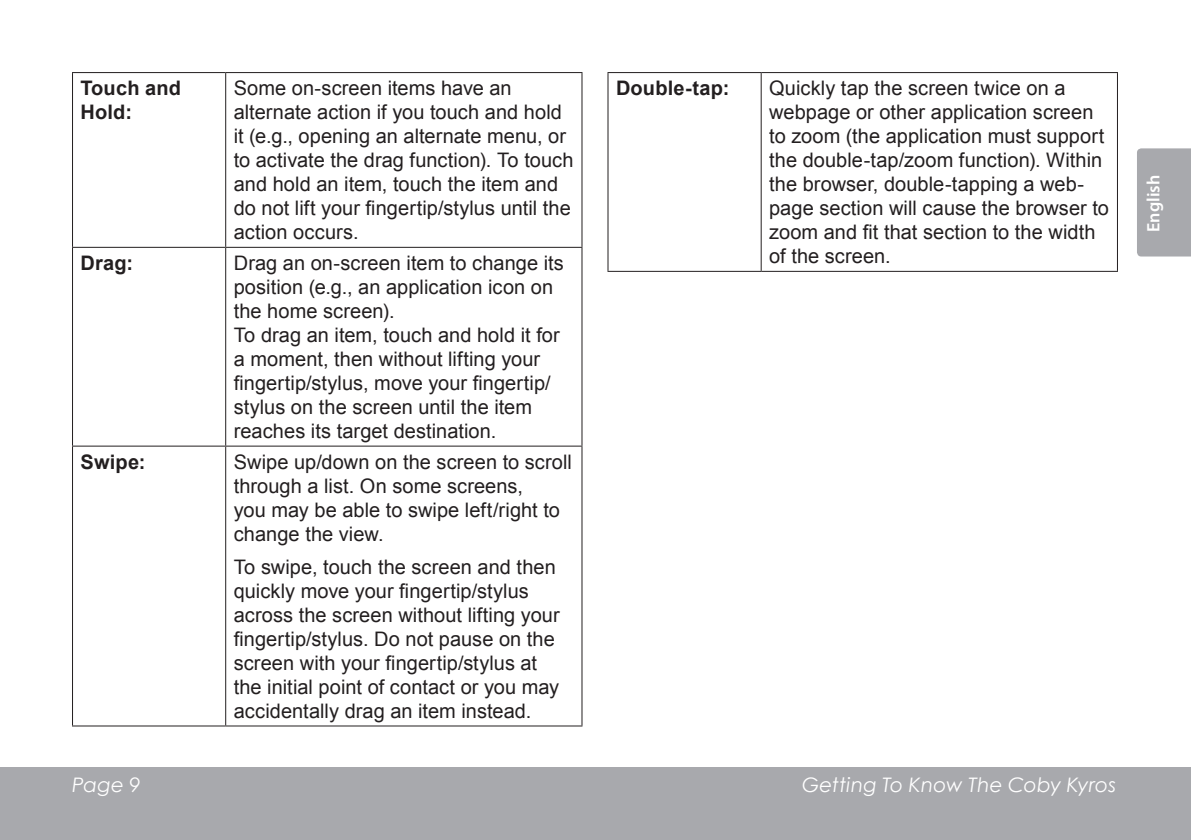
<style>
.page{position:relative;width:1191px;height:840px;background:#fff}
.page>*{position:absolute;margin:0;border:0;box-sizing:border-box;transform-origin:0 0}
.t1{font:20px/24px "Arial";letter-spacing:.005em;color:#231f20}
.t2{font:700 20px/24px "Arial";letter-spacing:.01em;color:#231f20}
.t3{font:italic 20px "Century Gothic";letter-spacing:.005em;color:#fff}
.t4{font:600 18px "Myriad Pro";letter-spacing:.005em;color:#fff}
</style>
<div class="page">
<div style="left:0;top:767px;width:1191px;height:72px;background:#a8a9ad"></div>
<div style="left:1137px;top:148px;width:54px;height:108px;background:#a8a9ad"></div>
<hr style="left:72px;top:72px;width:154px;height:1px;background:#231f20">
<hr style="left:72px;top:73px;width:1px;height:174px;background:#231f20">
<hr style="left:226px;top:72px;width:356px;height:1px;background:#231f20">
<hr style="left:225px;top:73px;width:1px;height:174px;background:#231f20">
<hr style="left:581px;top:73px;width:1px;height:174px;background:#231f20">
<hr style="left:72px;top:247px;width:154px;height:1px;background:#231f20">
<hr style="left:72px;top:248px;width:1px;height:197px;background:#231f20">
<hr style="left:226px;top:247px;width:356px;height:1px;background:#231f20">
<hr style="left:225px;top:248px;width:1px;height:197px;background:#231f20">
<hr style="left:581px;top:248px;width:1px;height:197px;background:#231f20">
<hr style="left:72px;top:445px;width:154px;height:1px;background:#231f20">
<hr style="left:72px;top:446px;width:1px;height:279px;background:#231f20">
<hr style="left:226px;top:445px;width:356px;height:1px;background:#231f20">
<hr style="left:225px;top:446px;width:1px;height:279px;background:#231f20">
<hr style="left:581px;top:446px;width:1px;height:279px;background:#231f20">
<hr style="left:72px;top:725px;width:154px;height:1px;background:#231f20">
<hr style="left:226px;top:725px;width:356px;height:1px;background:#231f20">
<hr style="left:607px;top:72px;width:154px;height:1px;background:#231f20">
<hr style="left:607px;top:73px;width:1px;height:198px;background:#231f20">
<hr style="left:761px;top:72px;width:357px;height:1px;background:#231f20">
<hr style="left:760px;top:73px;width:1px;height:198px;background:#231f20">
<hr style="left:1117px;top:73px;width:1px;height:198px;background:#231f20">
<hr style="left:607px;top:271px;width:154px;height:1px;background:#231f20">
<hr style="left:761px;top:271px;width:357px;height:1px;background:#231f20">
<p class="t2" style="left:80px;top:77px;width:102px">Touch and<br>Hold:</p>
<p class="t1" style="left:234px;top:76px;width:341px">Some on-screen items have an alternate action if you touch and hold it (e.g., opening an alternate menu, or to activate the drag function). To touch and hold an item, touch the item and do not lift your fingertip/stylus until the action occurs.</p>
<p class="t2" style="left:80px;top:251px;width:54px">Drag:</p>
<p class="t1" style="left:234px;top:251px;width:332px">Drag an on-screen item to change its position (e.g., an application icon on the home screen).<br>To drag an item, touch and hold it for a moment, then without lifting your fingertip/stylus, move your fingertip/ stylus on the screen until the item reaches its target destination.</p>
<p class="t2" style="left:80px;top:450px;width:66px">Swipe:</p>
<p class="t1" style="left:234px;top:449px;width:340px">Swipe up/down on the screen to scroll through a list. On some screens,<br>you may be able to swipe left/right to change the view.</p>
<p class="t1" style="left:234px;top:554px;width:327px">To swipe, touch the screen and then quickly move your fingertip/stylus across the screen without lifting your fingertip/stylus. Do not pause on the screen with your fingertip/stylus at the initial point of contact or you may accidentally drag an item instead.</p>
<p class="t2" style="left:616px;top:77px;width:115px">Double-tap:</p>
<p class="t1" style="left:769px;top:76px;width:341px">Quickly tap the screen twice on a webpage or other application screen to zoom (the application must support the double-tap/zoom function). Within the browser, double-tapping a web&shy;page section will cause the browser to zoom and fit that section to the width of the screen.</p>
<p class="t3" style="left:72px;top:770px;width:70px">Page 9</p>
<p class="t3" style="left:802px;top:770px;width:316px">Getting To Know The Coby Kyros</p>
<p class="t4" style="left:1142px;top:232px;width:59px;rotate:-90deg">English</p>
</div>
